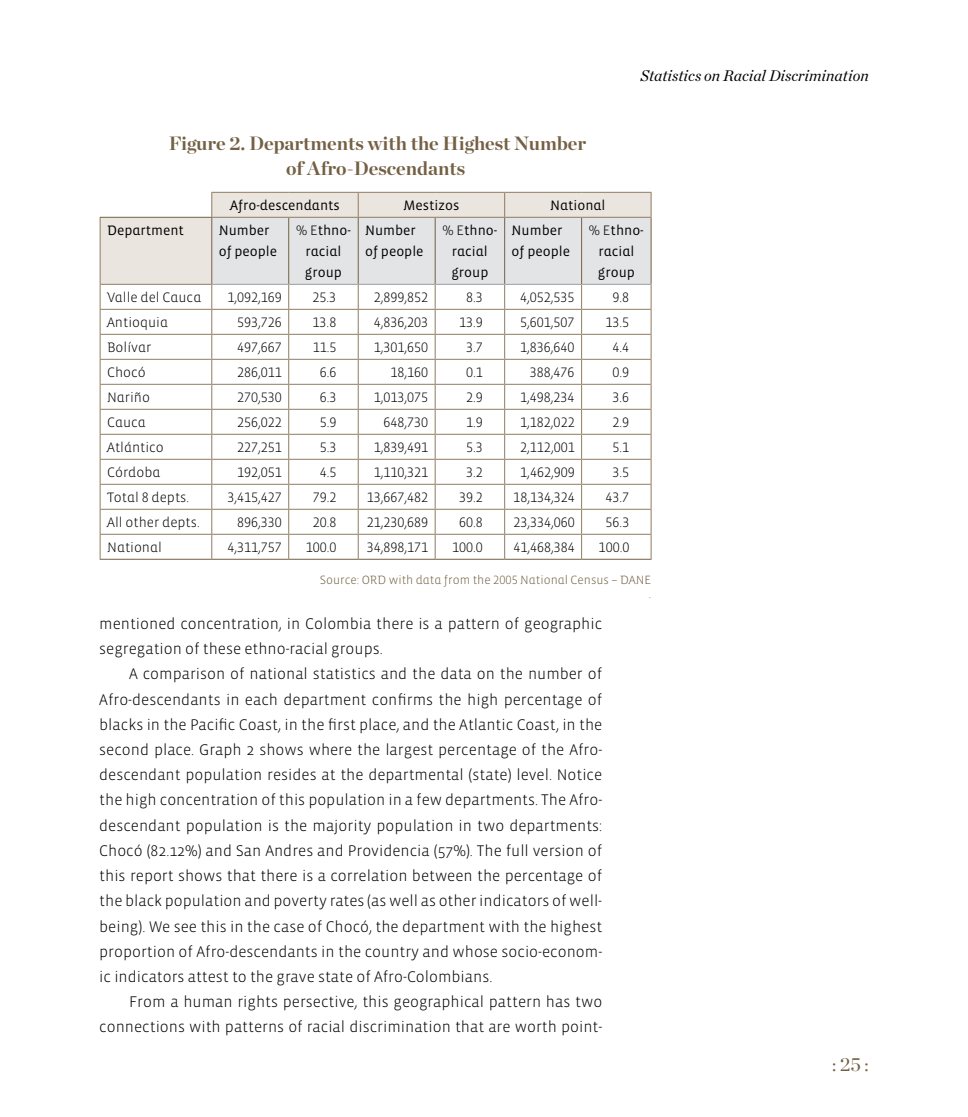
<style>
.page{position:relative;width:968px;height:1117px;background:#fff}
.page>*{position:absolute;margin:0;border:0;box-sizing:border-box;transform-origin:0 0}
.t1{font:700 19.25px/25.2px "Chronicle Display";color:#746044;text-align:center}
.t2{font:19.25px "Chronicle Display";color:#746044}
.t3{font:300 15.75px/25.2px "Vista Sans";color:#000}
.t4{font:italic 15.75px "Chronicle Deck";color:#000}
.t5{font:300 14px "Vista Sans Alt";color:#000}
.t6{font:14px/21px "Vista Sans Alt";color:#000}
.t7{font:300 12.25px/14.7px "Vista Sans Alt";color:#746044;text-align:right}
.s1{font-weight:300}
</style>
<div class="page">
<div style="left:100px;top:216px;width:111px;height:68px;background:#eae5df"></div>
<hr style="left:211px;top:192px;width:78px;height:1px;background:#907b61">
<hr style="left:289px;top:192px;width:69px;height:1px;background:#907b61">
<hr style="left:358px;top:192px;width:77px;height:1px;background:#907b61">
<hr style="left:435px;top:192px;width:69px;height:1px;background:#907b61">
<hr style="left:100px;top:309px;width:112px;height:1px;background:#907b61">
<hr style="left:100px;top:334px;width:112px;height:1px;background:#907b61">
<hr style="left:100px;top:359px;width:112px;height:1px;background:#907b61">
<hr style="left:100px;top:384px;width:112px;height:1px;background:#907b61">
<hr style="left:100px;top:409px;width:112px;height:1px;background:#907b61">
<hr style="left:100px;top:434px;width:112px;height:1px;background:#907b61">
<hr style="left:100px;top:459px;width:112px;height:1px;background:#907b61">
<hr style="left:100px;top:483px;width:112px;height:1px;background:#907b61">
<hr style="left:100px;top:508px;width:112px;height:1px;background:#907b61">
<hr style="left:100px;top:533px;width:112px;height:1px;background:#907b61">
<svg style="left:100px;top:285px;width:1px;height:273px"></svg>
<hr style="left:100px;top:558px;width:112px;height:1px;background:#746044">
<hr style="left:212px;top:558px;width:77px;height:1px;background:#746044">
<hr style="left:289px;top:558px;width:69px;height:1px;background:#746044">
<hr style="left:358px;top:558px;width:77px;height:1px;background:#746044">
<hr style="left:435px;top:558px;width:69px;height:1px;background:#746044">
<hr style="left:504px;top:558px;width:77px;height:1px;background:#746044">
<hr style="left:581px;top:558px;width:70px;height:1px;background:#746044">
<hr style="left:100px;top:218px;width:1px;height:66px;background:#907b61">
<hr style="left:100px;top:284px;width:112px;height:1px;background:#907b61">
<hr style="left:504px;top:192px;width:77px;height:1px;background:#907b61">
<hr style="left:581px;top:192px;width:70px;height:1px;background:#907b61">
<svg style="left:211px;top:193px;width:440px;height:365px"></svg>
<hr style="left:100px;top:217px;width:112px;height:1px;background:#746044">
<p class="t4" style="left:640px;top:64px;width:230px">Statistics on Racial Discrimination</p>
<p class="t1" style="left:169px;top:129px;width:419px">Figure 2. Departments with the Highest Number of Afro-Descendants</p>
<p class="t6" style="left:230px;top:195px;width:111px">Afro-descendants</p>
<p class="t6" style="left:403px;top:195px;width:57px">Mestizos</p>
<p class="t6" style="left:550px;top:195px;width:57px">National</p>
<p class="t6" style="left:107px;top:220px;width:78px">Department</p>
<p class="t6" style="left:219px;top:220px;width:60px">Number of people</p>
<p class="t6" style="left:296px;top:220px;width:56px;text-align:center"><span class="s1">% E</span>thno&shy;racial group</p>
<p class="t6" style="left:365px;top:220px;width:60px">Number of people</p>
<p class="t6" style="left:442px;top:220px;width:56px;text-align:center"><span class="s1">% E</span>thno&shy;racial group</p>
<p class="t6" style="left:511px;top:220px;width:60px">Number of people</p>
<p class="t6" style="left:588px;top:220px;width:56px;text-align:center"><span class="s1">% E</span>thno&shy;racial group</p>
<p class="t5" style="left:107px;top:290px;width:96px">Valle del Cauca</p>
<p class="t5" style="left:227px;top:290px;width:56px">1,092,169</p>
<p class="t5" style="left:312px;top:290px;width:25px">25.3</p>
<p class="t5" style="left:374px;top:290px;width:56px">2,899,852</p>
<p class="t5" style="left:466px;top:290px;width:18px">8.3</p>
<p class="t5" style="left:520px;top:290px;width:56px">4,052,535</p>
<p class="t5" style="left:612px;top:290px;width:18px">9.8</p>
<p class="t5" style="left:107px;top:315px;width:62px">Antioquia</p>
<p class="t5" style="left:237px;top:315px;width:46px">593,726</p>
<p class="t5" style="left:312px;top:315px;width:25px">13.8</p>
<p class="t5" style="left:374px;top:315px;width:56px">4,836,203</p>
<p class="t5" style="left:459px;top:315px;width:25px">13.9</p>
<p class="t5" style="left:520px;top:315px;width:56px">5,601,507</p>
<p class="t5" style="left:605px;top:315px;width:25px">13.5</p>
<p class="t5" style="left:107px;top:340px;width:46px">Bolívar</p>
<p class="t5" style="left:237px;top:340px;width:46px">497,667</p>
<p class="t5" style="left:312px;top:340px;width:25px">11.5</p>
<p class="t5" style="left:374px;top:340px;width:56px">1,301,650</p>
<p class="t5" style="left:466px;top:340px;width:18px">3.7</p>
<p class="t5" style="left:520px;top:340px;width:56px">1,836,640</p>
<p class="t5" style="left:612px;top:340px;width:18px">4.4</p>
<p class="t5" style="left:107px;top:365px;width:40px">Chocó</p>
<p class="t5" style="left:237px;top:365px;width:46px">286,011</p>
<p class="t5" style="left:319px;top:365px;width:18px">6.6</p>
<p class="t5" style="left:390px;top:365px;width:39px">18,160</p>
<p class="t5" style="left:466px;top:365px;width:18px">0.1</p>
<p class="t5" style="left:530px;top:365px;width:46px">388,476</p>
<p class="t5" style="left:612px;top:365px;width:18px">0.9</p>
<p class="t5" style="left:107px;top:390px;width:44px">Nariño</p>
<p class="t5" style="left:237px;top:390px;width:46px">270,530</p>
<p class="t5" style="left:319px;top:390px;width:18px">6.3</p>
<p class="t5" style="left:374px;top:390px;width:56px">1,013,075</p>
<p class="t5" style="left:466px;top:390px;width:18px">2.9</p>
<p class="t5" style="left:520px;top:390px;width:56px">1,498,234</p>
<p class="t5" style="left:612px;top:390px;width:18px">3.6</p>
<p class="t5" style="left:107px;top:415px;width:40px">Cauca</p>
<p class="t5" style="left:237px;top:415px;width:46px">256,022</p>
<p class="t5" style="left:319px;top:415px;width:18px">5.9</p>
<p class="t5" style="left:383px;top:415px;width:46px">648,730</p>
<p class="t5" style="left:466px;top:415px;width:18px">1.9</p>
<p class="t5" style="left:520px;top:415px;width:56px">1,182,022</p>
<p class="t5" style="left:612px;top:415px;width:18px">2.9</p>
<p class="t5" style="left:107px;top:440px;width:58px">Atlántico</p>
<p class="t5" style="left:237px;top:440px;width:46px">227,251</p>
<p class="t5" style="left:320px;top:440px;width:18px">5.3</p>
<p class="t5" style="left:374px;top:440px;width:56px">1,839,491</p>
<p class="t5" style="left:466px;top:440px;width:18px">5.3</p>
<p class="t5" style="left:520px;top:440px;width:56px">2,112,001</p>
<p class="t5" style="left:612px;top:440px;width:18px">5.1</p>
<p class="t5" style="left:107px;top:465px;width:55px">Córdoba</p>
<p class="t5" style="left:237px;top:465px;width:46px">192,051</p>
<p class="t5" style="left:320px;top:465px;width:18px">4.5</p>
<p class="t5" style="left:374px;top:465px;width:56px">1,110,321</p>
<p class="t5" style="left:466px;top:465px;width:18px">3.2</p>
<p class="t5" style="left:520px;top:465px;width:56px">1,462,909</p>
<p class="t5" style="left:612px;top:465px;width:18px">3.5</p>
<p class="t5" style="left:107px;top:490px;width:83px">Total 8 depts.</p>
<p class="t5" style="left:227px;top:490px;width:56px">3,415,427</p>
<p class="t5" style="left:313px;top:490px;width:25px">79.2</p>
<p class="t5" style="left:367px;top:490px;width:63px">13,667,482</p>
<p class="t5" style="left:459px;top:490px;width:25px">39.2</p>
<p class="t5" style="left:513px;top:490px;width:63px">18,134,324</p>
<p class="t5" style="left:605px;top:490px;width:25px">43.7</p>
<p class="t5" style="left:107px;top:515px;width:94px">All other depts.</p>
<p class="t5" style="left:237px;top:515px;width:46px">896,330</p>
<p class="t5" style="left:313px;top:515px;width:25px">20.8</p>
<p class="t5" style="left:367px;top:515px;width:63px">21,230,689</p>
<p class="t5" style="left:459px;top:515px;width:25px">60.8</p>
<p class="t5" style="left:513px;top:515px;width:63px">23,334,060</p>
<p class="t5" style="left:605px;top:515px;width:25px">56.3</p>
<p class="t5" style="left:107px;top:540px;width:56px">National</p>
<p class="t5" style="left:227px;top:540px;width:56px">4,311,757</p>
<p class="t5" style="left:306px;top:540px;width:32px">100.0</p>
<p class="t5" style="left:367px;top:540px;width:63px">34,898,171</p>
<p class="t5" style="left:452px;top:540px;width:32px">100.0</p>
<p class="t5" style="left:513px;top:540px;width:63px">41,468,384</p>
<p class="t5" style="left:598px;top:540px;width:32px">100.0</p>
<p class="t7" style="left:320px;top:572px;width:333px">Source: ORD with data from the 2005 National Census – DANE .</p>
<p class="t3" style="left:99px;top:611px;width:504px">mentioned concentration, in Colombia there is a pattern of geographic segregation of these ethno-racial groups.</p>
<p class="t3" style="left:99px;top:661px;width:504px;text-align:justify;text-indent:30px">A comparison of national statistics and the data on the number of Afro-descendants in each department confirms the high percentage of blacks in the Pacific Coast, in the first place, and the Atlantic Coast, in the second place. Graph 2 shows where the largest percentage of the Afro&shy;descendant population resides at the departmental (state) level. Notice the high concentration of this population in a few departments. The Afro&shy;descendant population is the majority population in two departments:<br>Chocó (82.12%) and San Andres and Providencia (57%). The full version of this report shows that there is a correlation between the percentage of the black population and poverty rates (as well as other indicators of well&shy;being). We see this in the case of Chocó, the department with the highest proportion of Afro-descendants in the country and whose socio-econom&shy;ic indicators attest to the grave state of Afro-Colombians.</p>
<p class="t3" style="left:99px;top:989px;width:504px;text-align:right">From a human rights persective, this geographical pattern has two connections with patterns of racial discrimination that are worth point-</p>
<p class="t2" style="left:832px;top:1048px;width:38px">: 25 :</p>
</div>
